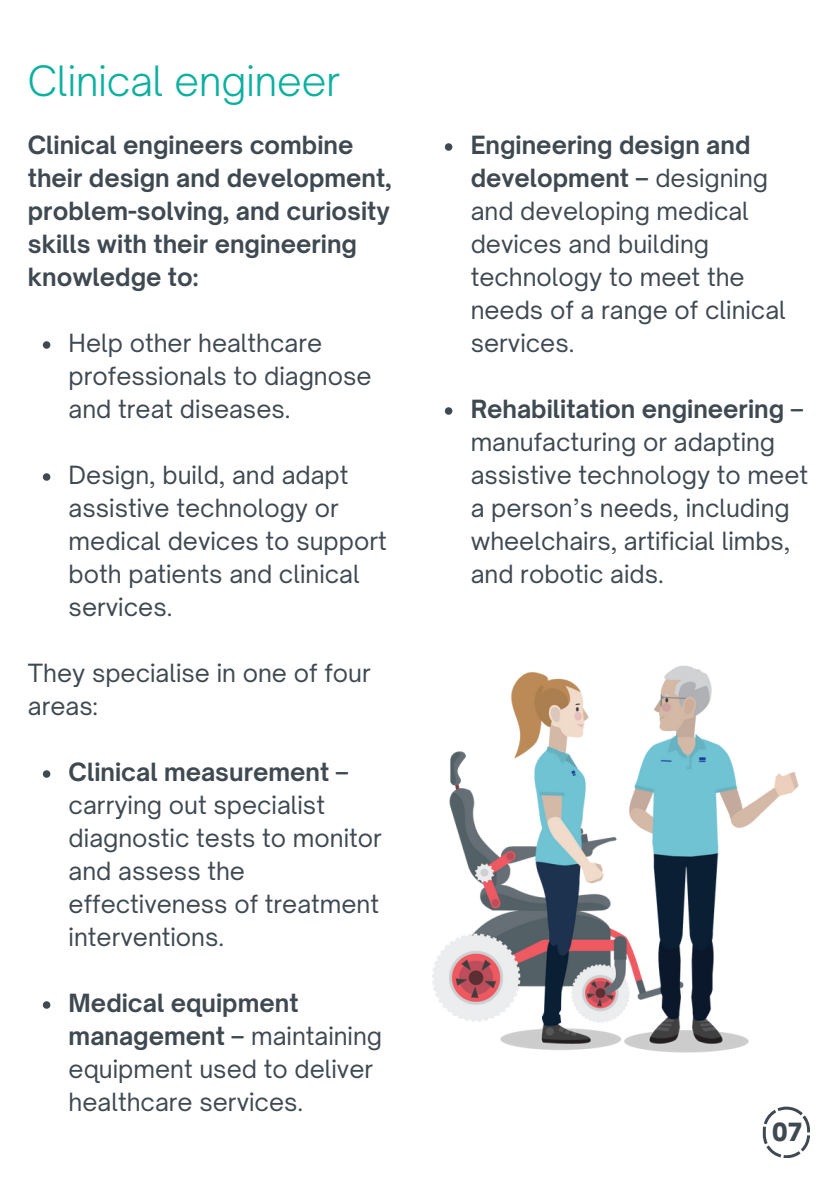
<style>
.page{position:relative;width:839px;height:1191px;background:#fff}
.page>*{position:absolute;margin:0;border:0;box-sizing:border-box;transform-origin:0 0}
.t1{font:300 40px "Open Sauce One";color:#0ab0a0}
.t2{font:24px/33px "Open Sauce One";color:#3f4951}
.t3{font:700 24px/33px "Open Sauce One";color:#3f4951}
.t4{font:900 24px "Open Sauce One";color:#3f4951}
.s1{font-weight:700}
</style>
<div class="page">
<svg style="left:762px;top:1107px;width:47px;height:51px"></svg>
<img style="left:432px;top:665px;width:367px;height:388px">
<svg style="left:43px;top:341px;width:7px;height:8px"></svg>
<svg style="left:43px;top:473px;width:7px;height:8px"></svg>
<svg style="left:43px;top:770px;width:7px;height:8px"></svg>
<svg style="left:43px;top:1001px;width:7px;height:8px"></svg>
<svg style="left:445px;top:143px;width:7px;height:8px"></svg>
<svg style="left:445px;top:407px;width:7px;height:8px"></svg>
<h1 class="t1" style="left:28px;top:56px;width:314px">Clinical engineer</h1>
<p class="t3" style="left:28px;top:128px;width:365px">Clinical engineers combine their design and development, problem-solving, and curiosity skills with their engineering knowledge to:</p>
<p class="t2" style="left:69px;top:326px;width:304px">Help other healthcare professionals to diagnose and treat diseases.</p>
<p class="t2" style="left:69px;top:458px;width:319px">Design, build, and adapt assistive technology or medical devices to support both patients and clinical services.</p>
<p class="t2" style="left:28px;top:656px;width:344px">They specialise in one of four areas:</p>
<p class="t3" style="left:69px;top:755px;width:281px">Clinical measurement –</p>
<p class="t2" style="left:69px;top:788px;width:315px">carrying out specialist diagnostic tests to monitor and assess the effectiveness of treatment interventions.</p>
<p class="t2" style="left:69px;top:986px;width:315px"><span class="s1">Medical equipment management –</span> maintaining equipment used to deliver healthcare services.</p>
<p class="t2" style="left:470px;top:128px;width:317px"><span class="s1">Engineering design and development –</span> designing and developing medical devices and building technology to meet the needs of a range of clinical services.</p>
<p class="t3" style="left:470px;top:392px;width:334px">Rehabilitation engineering –</p>
<p class="t2" style="left:470px;top:425px;width:339px">manufacturing or adapting assistive technology to meet a person’s needs, including wheelchairs, artificial limbs, and robotic aids.</p>
<p class="t4" style="left:771px;top:1117px;width:32px">07</p>
</div>
